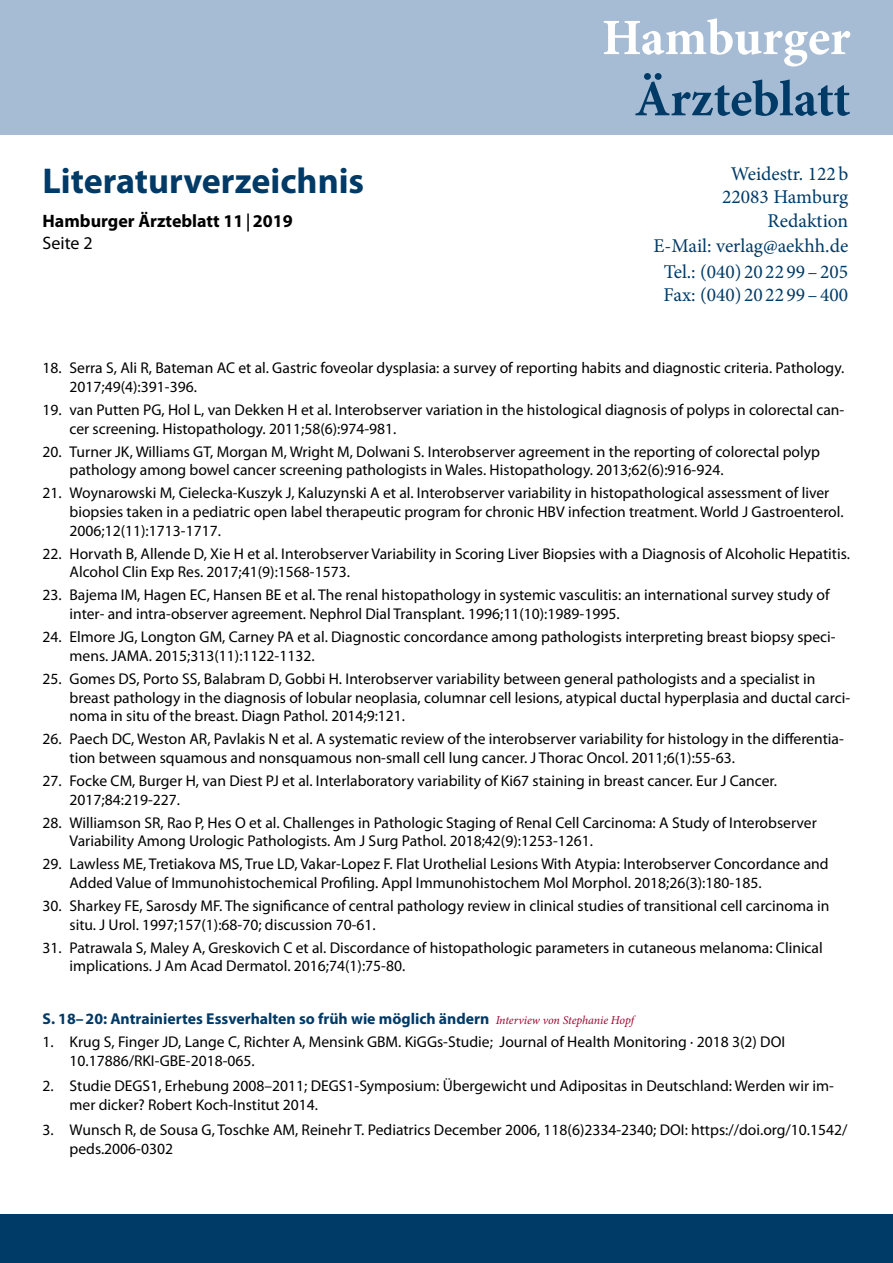
<style>
.page{position:relative;width:893px;height:1263px;background:#fff}
.page>*{position:absolute;margin:0;border:0;box-sizing:border-box;transform-origin:0 0}
.t1{font:700 51px "Minion Pro";letter-spacing:-.005em;color:#003a66}
.t2{font:700 51px "Minion Pro";letter-spacing:-.005em;color:#fff}
.t3{font:700 36px "Myriad Pro";color:#003a66}
.t4{font:19.5px/23.4px "Minion Pro";color:#003a66;text-align:right}
.t5{font:700 18px/21.6px "Myriad Pro";color:#000}
.t6{font:700 15.75px "Myriad Pro";color:#003a66}
.t7{font:15.6px/18.8px "Myriad Pro";color:#000}
.s1{font-family:"Minion Pro"}
.s2{font-weight:400}
.s3{font-family:"Minion Pro";font-weight:400;font-style:italic;font-size:12px;color:#9d0730}
</style>
<div class="page">
<div style="left:0;top:1214px;width:893px;height:49px;background:#003a66"></div>
<div style="left:0;top:0;width:893px;height:135px;background:#a6bcd4"></div>
<h2 class="t3" style="left:43px;top:157px;width:323px">Literaturverzeichnis</h2>
<p class="t5" style="left:43px;top:210px;width:252px">Hamburger Ärzteblatt 11<span class="s1">|</span>2019<br><span class="s2">Seite 2</span></p>
<h1 class="t2" style="left:602px;top:2px;width:250px">Hamburger</h1>
<h1 class="t1" style="left:634px;top:63px;width:217px">Ärzteblatt</h1>
<p class="t4" style="left:722px;top:162px;width:128px">Weidestr. 122b<br>22083 Hamburg<br>Redaktion</p>
<p class="t4" style="left:653px;top:233px;width:196px;line-height:25.5px;text-align:center">E-Mail: verlag@aekhh.de<br>Tel.: (040) 20 22 99–205</p>
<p class="t4" style="left:664px;top:283px;width:186px">Fax: (040) 20 22 99–400</p>
<p class="t7" style="left:70px;top:358px;width:776px;text-indent:-27px">18. Serra S, Ali R, Bateman AC et al. Gastric foveolar dysplasia: a survey of reporting habits and diagnostic criteria. Pathology.<br>2017;49(4):391-396.</p>
<p class="t7" style="left:70px;top:400px;width:776px;text-indent:-27px">19. van Putten PG, Hol L, van Dekken H et al. Interobserver variation in the histological diagnosis of polyps in colorectal can&shy;cer screening. Histopathology. 2011;58(6):974-981.</p>
<p class="t7" style="left:70px;top:442px;width:752px;text-indent:-27px">20. Turner JK, Williams GT, Morgan M, Wright M, Dolwani S. Interobserver agreement in the reporting of colorectal polyp pathology among bowel cancer screening pathologists in Wales. Histopathology. 2013;62(6):916-924.</p>
<p class="t7" style="left:70px;top:483px;width:776px;text-indent:-27px">21. Woynarowski M, Cielecka-Kuszyk J, Kaluzynski A et al. Interobserver variability in histopathological assessment of liver biopsies taken in a pediatric open label therapeutic program for chronic HBV infection treatment. World J Gastroenterol.<br>2006;12(11):1713-1717.</p>
<p class="t7" style="left:70px;top:544px;width:782px;text-indent:-27px">22. Horvath B, Allende D, Xie H et al. Interobserver Variability in Scoring Liver Biopsies with a Diagnosis of Alcoholic Hepatitis.<br>Alcohol Clin Exp Res. 2017;41(9):1568-1573.</p>
<p class="t7" style="left:70px;top:585px;width:762px;text-indent:-27px">23. Bajema IM, Hagen EC, Hansen BE et al. The renal histopathology in systemic vasculitis: an international survey study of inter- and intra-observer agreement. Nephrol Dial Transplant. 1996;11(10):1989-1995.</p>
<p class="t7" style="left:70px;top:627px;width:768px;text-indent:-27px">24. Elmore JG, Longton GM, Carney PA et al. Diagnostic concordance among pathologists interpreting breast biopsy speci&shy;mens. JAMA. 2015;313(11):1122-1132.</p>
<p class="t7" style="left:70px;top:669px;width:782px;text-indent:-27px">25. Gomes DS, Porto SS, Balabram D, Gobbi H. Interobserver variability between general pathologists and a specialist in breast pathology in the diagnosis of lobular neoplasia, columnar cell lesions, atypical ductal hyperplasia and ductal carci&shy;noma in situ of the breast. Diagn Pathol. 2014;9:121.</p>
<p class="t7" style="left:70px;top:729px;width:776px;text-indent:-27px">26. Paech DC, Weston AR, Pavlakis N et al. A systematic review of the interobserver variability for histology in the differentia&shy;tion between squamous and nonsquamous non-small cell lung cancer. J Thorac Oncol. 2011;6(1):55-63.</p>
<p class="t7" style="left:70px;top:771px;width:709px;text-indent:-27px">27. Focke CM, Burger H, van Diest PJ et al. Interlaboratory variability of Ki67 staining in breast cancer. Eur J Cancer.<br>2017;84:219-227.</p>
<p class="t7" style="left:70px;top:813px;width:749px;text-indent:-27px">28. Williamson SR, Rao P, Hes O et al. Challenges in Pathologic Staging of Renal Cell Carcinoma: A Study of Interobserver<br>Variability Among Urologic Pathologists. Am J Surg Pathol. 2018;42(9):1253-1261.</p>
<p class="t7" style="left:70px;top:854px;width:761px;text-indent:-27px">29. Lawless ME, Tretiakova MS, True LD, Vakar-Lopez F. Flat Urothelial Lesions With Atypia: Interobserver Concordance and<br>Added Value of Immunohistochemical Profiling. Appl Immunohistochem Mol Morphol. 2018;26(3):180-185.</p>
<p class="t7" style="left:70px;top:896px;width:761px;text-indent:-27px">30. Sharkey FE, Sarosdy MF. The significance of central pathology review in clinical studies of transitional cell carcinoma in situ. J Urol. 1997;157(1):68-70; discussion 70-61.</p>
<p class="t7" style="left:70px;top:938px;width:755px;text-indent:-27px">31. Patrawala S, Maley A, Greskovich C et al. Discordance of histopathologic parameters in cutaneous melanoma: Clinical implications. J Am Acad Dermatol. 2016;74(1):75-80.</p>
<p class="t6" style="left:43px;top:1009px;width:593px">S. 18–20: Antrainiertes Essverhalten so früh wie möglich ändern <span class="s3">Interview von Stephanie Hopf</span></p>
<p class="t7" style="left:70px;top:1032px;width:717px;text-indent:-27px">1. Krug S, Finger JD, Lange C, Richter A, Mensink GBM. KiGGs-Studie; Journal of Health Monitoring · 2018 3(2) DOI<br>10.17886/RKI-GBE-2018-065.</p>
<p class="t7" style="left:70px;top:1076px;width:766px;text-indent:-27px">2. Studie DEGS1, Erhebung 2008–2011; DEGS1-Symposium: Übergewicht und Adipositas in Deutschland: Werden wir im&shy;mer dicker? Robert Koch-Institut 2014.</p>
<p class="t7" style="left:70px;top:1120px;width:779px;text-indent:-27px">3. Wunsch R, de Sousa G, Toschke AM, Reinehr T. Pediatrics December 2006, 118(6)2334-2340; DOI: https://doi.org/10.1542/ peds.2006-0302</p>
</div>
